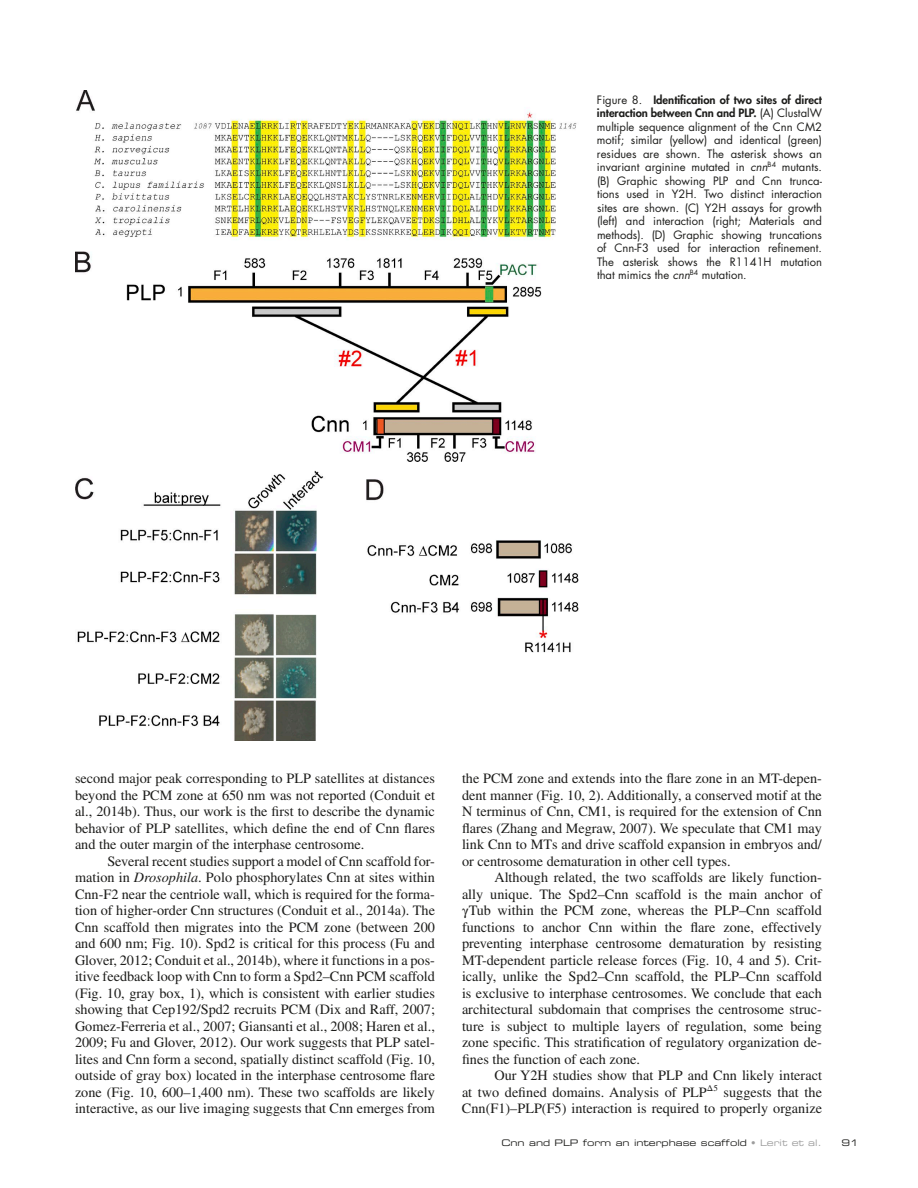
<style>
.page{position:relative;width:918px;height:1188px;background:#fff}
.page>*{position:absolute;margin:0;border:0;box-sizing:border-box;transform-origin:0 0}
.t1{font:14.25px/16.5px "Times LT Std";color:#1d1d1b;text-align:justify}
.t2{font:11.25px/13.5px "Futura Std";color:#1d1d1b;text-align:justify}
.t3{font:9px "Eurostile LT Std Ex 2";color:#1d1d1b}
.s1{font-weight:800}
.s2{font-style:italic}
.s3{font-family:"STIX General"}
.s4{color:#9d9d9d}
</style>
<div class="page">
<img style="left:75px;top:90px;width:504px;height:650px">
<p class="t2" style="left:597px;top:93px;width:227px">Figure 8. <span class="s1">Identification of two sites of direct interaction between Cnn and PLP.</span> (A) ClustalW multiple sequence alignment of the Cnn CM2 motif; similar (yellow) and identical (green) residues are shown. The asterisk shows an invariant arginine mutated in <span class="s2">cnn</span><sup>B4</sup> mutants. (B) Graphic showing PLP and Cnn trunca&shy;tions used in Y2H. Two distinct interaction sites are shown. (C) Y2H assays for growth (left) and interaction (right; Materials and methods). (D) Graphic showing truncations of Cnn-F3 used for interaction refinement.<br>The asterisk shows the R1141H mutation that mimics the <span class="s2">cnn</span><sup>B4</sup> mutation.</p>
<p class="t1" style="left:75px;top:770px;width:362px">second major peak corresponding to PLP satellites at distances beyond the PCM zone at 650 nm was not reported (Conduit et al., 2014b). Thus, our work is the first to describe the dynamic behavior of PLP satellites, which define the end of Cnn flares and the outer margin of the interphase centrosome.</p>
<p class="t1" style="left:75px;top:852px;width:362px;text-indent:32px">Several recent studies support a model of Cnn scaffold for&shy;mation in <span class="s2">Drosophila</span>. Polo phosphorylates Cnn at sites within Cnn-F2 near the centriole wall, which is required for the forma&shy;tion of higher-order Cnn structures (Conduit et al., 2014a). The Cnn scaffold then migrates into the PCM zone (between 200 and 600 nm; Fig. 10). Spd2 is critical for this process (Fu and Glover, 2012; Conduit et al., 2014b), where it functions in a pos&shy;itive feedback loop with Cnn to form a Spd2–Cnn PCM scaffold (Fig. 10, gray box, 1), which is consistent with earlier studies showing that Cep192/Spd2 recruits PCM (Dix and Raff, 2007; Gomez-Ferreria et al., 2007; Giansanti et al., 2008; Haren et al., 2009; Fu and Glover, 2012). Our work suggests that PLP satel&shy;lites and Cnn form a second, spatially distinct scaffold (Fig. 10, outside of gray box) located in the interphase centrosome flare zone (Fig. 10, 600–1,400 nm). These two scaffolds are likely interactive, as our live imaging suggests that Cnn emerges from</p>
<p class="t1" style="left:462px;top:770px;width:362px">the PCM zone and extends into the flare zone in an MT-depen&shy;dent manner (Fig. 10, 2). Additionally, a conserved motif at the N terminus of Cnn, CM1, is required for the extension of Cnn flares (Zhang and Megraw, 2007). We speculate that CM1 may link Cnn to MTs and drive scaffold expansion in embryos and/ or centrosome dematuration in other cell types.</p>
<p class="t1" style="left:462px;top:869px;width:362px;text-indent:32px">Although related, the two scaffolds are likely function&shy;ally unique. The Spd2–Cnn scaffold is the main anchor of <span class="s3">γ</span>Tub within the PCM zone, whereas the PLP–Cnn scaffold functions to anchor Cnn within the flare zone, effectively preventing interphase centrosome dematuration by resisting MT-dependent particle release forces (Fig. 10, 4 and 5). Crit&shy;ically, unlike the Spd2–Cnn scaffold, the PLP–Cnn scaffold is exclusive to interphase centrosomes. We conclude that each architectural subdomain that comprises the centrosome struc&shy;ture is subject to multiple layers of regulation, some being zone specific. This stratification of regulatory organization de&shy;fines the function of each zone.</p>
<p class="t1" style="left:462px;top:1067px;width:362px;text-indent:32px">Our Y2H studies show that PLP and Cnn likely interact at two defined domains. Analysis of PLP<sup>Δ</sup><sup>5</sup> suggests that the Cnn(F1)–PLP(F5) interaction is required to properly organize</p>
<p class="t3" style="left:501px;top:1136px;width:322px">Cnn and PLP form an interphase scaffold <span class="s4">• Lerit et al.</span></p>
<p class="t3" style="left:841px;top:1136px;width:19px">91</p>
</div>
